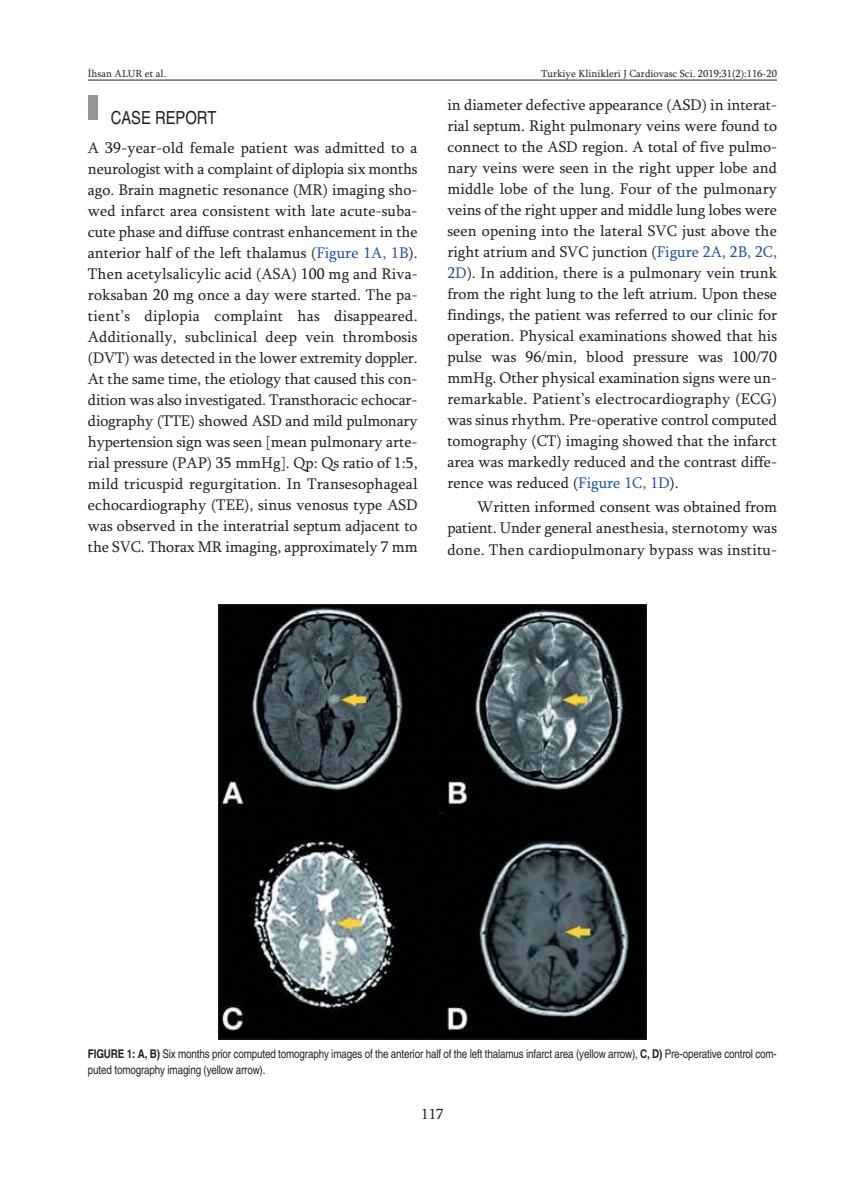
<style>
.page{position:relative;width:865px;height:1197px;background:#fff}
.page>*{position:absolute;margin:0;border:0;box-sizing:border-box;transform-origin:0 0}
.t1{font:condensed 18px "Helvetica";color:#231f20}
.t2{font:15.75px/21px "Sylfaen";color:#231f20;text-align:justify}
.t3{font:15px "Sylfaen";color:#231f20}
.t4{font:condensed 12px/16.5px "Helvetica";letter-spacing:-.01em;color:#231f20}
.t5{font:10.5px "Sylfaen";color:#231f20}
.s1{color:#1c52a4}
.s2{font-weight:700}
</style>
<div class="page">
<hr style="left:88px;top:80px;width:689px;height:1px;background:#231f20">
<div style="left:88px;top:95px;width:9px;height:25px;background:#939598"></div>
<img style="left:220px;top:606px;width:424px;height:431px">
<p class="t5" style="left:88px;top:67px;width:80px">İhsan ALUR et al.</p>
<p class="t5" style="left:541px;top:67px;width:237px">Turkiye Klinikleri J Cardiovasc Sci. 2019;31(2):116-20</p>
<p class="t1" style="left:111px;top:107px;width:107px">CASE REPORT</p>
<p class="t2" style="left:88px;top:137px;width:331px">A 39-year-old female patient was admitted to a neurologist with a complaint of diplopia six months ago. Brain magnetic resonance (MR) imaging sho&shy;wed infarct area consistent with late acute-suba&shy;cute phase and diffuse contrast enhancement in the anterior half of the left thalamus (<span class="s1">Figure 1A, 1B</span>).<br>Then acetylsalicylic acid (ASA) 100 mg and Riva&shy;roksaban 20 mg once a day were started. The pa&shy;tient’s diplopia complaint has disappeared.<br>Additionally, subclinical deep vein thrombosis (DVT) was detected in the lower extremity doppler.<br>At the same time, the etiology that caused this con&shy;dition was also investigated. Transthoracic echocar&shy;diography (TTE) showed ASD and mild pulmonary hypertension sign was seen [mean pulmonary arte&shy;rial pressure (PAP) 35 mmHg]. Qp: Qs ratio of 1:5, mild tricuspid regurgitation. In Transesophageal echocardiography (TEE), sinus venosus type ASD was observed in the interatrial septum adjacent to the SVC. Thorax MR imaging, approximately 7 mm</p>
<p class="t2" style="left:447px;top:94px;width:331px">in diameter defective appearance (ASD) in interat&shy;rial septum. Right pulmonary veins were found to connect to the ASD region. A total of five pulmo&shy;nary veins were seen in the right upper lobe and middle lobe of the lung. Four of the pulmonary veins of the right upper and middle lung lobes were seen opening into the lateral SVC just above the right atrium and SVC junction (<span class="s1">Figure 2A, 2B, 2C, 2D</span>). In addition, there is a pulmonary vein trunk from the right lung to the left atrium. Upon these findings, the patient was referred to our clinic for operation. Physical examinations showed that his pulse was 96/min, blood pressure was 100/70 mmHg. Other physical examination signs were un&shy;remarkable. Patient’s electrocardiography (ECG) was sinus rhythm. Pre-operative control computed tomography (CT) imaging showed that the infarct area was markedly reduced and the contrast diffe&shy;rence was reduced (<span class="s1">Figure 1C, 1D</span>).</p>
<p class="t2" style="left:447px;top:495px;width:331px;text-indent:30px">Written informed consent was obtained from patient. Under general anesthesia, sternotomy was done. Then cardiopulmonary bypass was institu-</p>
<p class="t4" style="left:88px;top:1045px;width:690px"><span class="s2">FIGURE 1: A, B)</span> Six months prior computed tomography images of the anterior half of the left thalamus infarct area (yellow arrow), <span class="s2">C, D)</span> Pre-operative control com&shy;puted tomography imaging (yellow arrow).</p>
<p class="t3" style="left:421px;top:1104px;width:24px">117</p>
</div>
